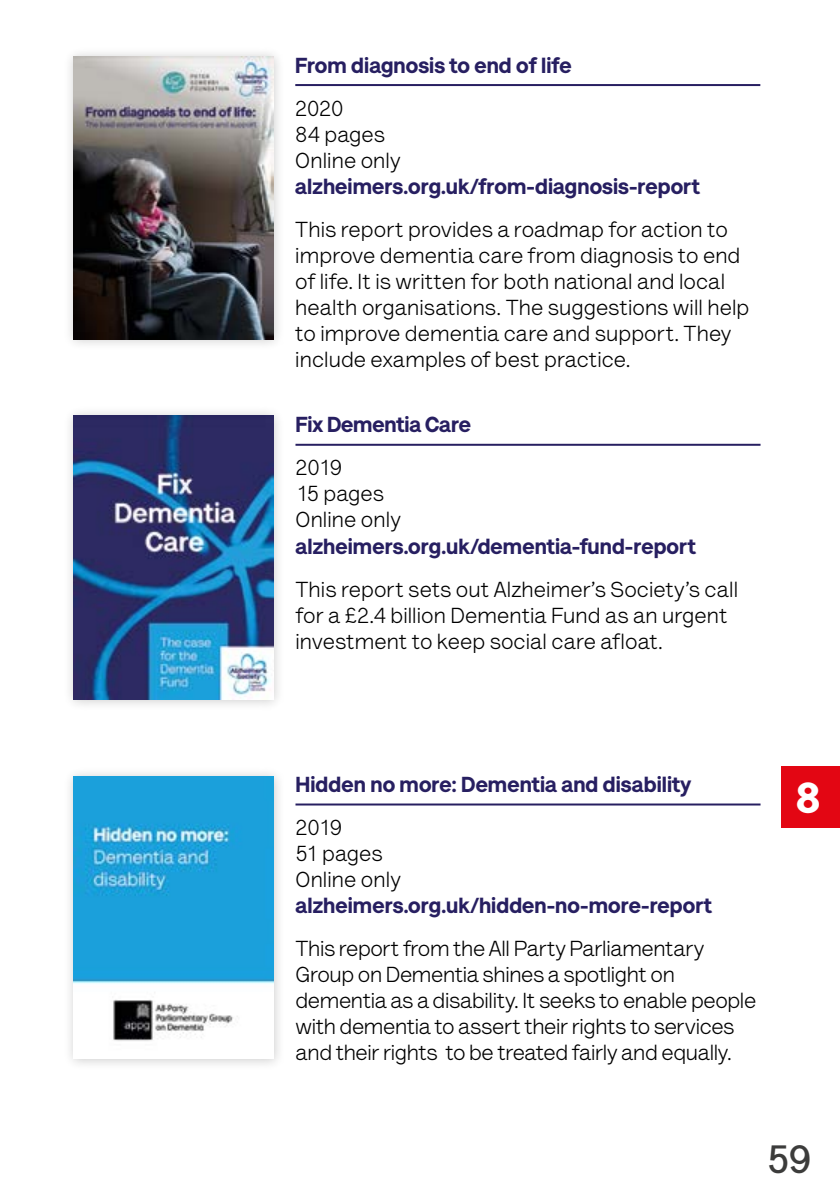
<style>
.page{position:relative;width:840px;height:1191px;background:#fff}
.page>*{position:absolute;margin:0;border:0;box-sizing:border-box;transform-origin:0 0}
.t1{font:900 44px "AS Lettera Text";color:#fff}
.t2{font:700 40px "AS Lettera Text";color:#3c3c3b}
.t3{font:22px/26px "AS Lettera Text";color:#000}
.t4{font:900 22px "AS Lettera Text";letter-spacing:.005em;color:#271f61}
</style>
<div class="page">
<div style="left:780px;top:766px;width:59px;height:61px;background:#e30613"></div>
<div style="left:63px;top:47px;width:222px;height:305px;background:#000;opacity:.2"></div>
<img style="left:73px;top:57px;width:200px;height:282px">
<hr style="left:295px;top:84px;width:464px;height:2px;background:#271f61">
<div style="left:63px;top:406px;width:222px;height:305px;background:#000;opacity:.2"></div>
<img style="left:73px;top:416px;width:200px;height:284px">
<div style="left:63px;top:766px;width:222px;height:305px;background:#000;opacity:.2"></div>
<img style="left:73px;top:776px;width:201px;height:283px">
<hr style="left:295px;top:444px;width:465px;height:2px;background:#271f61">
<hr style="left:295px;top:803px;width:465px;height:2px;background:#271f61">
<p class="t4" style="left:295px;top:47px;width:278px">From diagnosis to end of life</p>
<p class="t3" style="left:295px;top:93px;width:107px">2020<br>84 pages<br>Online only</p>
<p class="t4" style="left:295px;top:168px;width:405px">alzheimers.org.uk/from-diagnosis-report</p>
<p class="t3" style="left:295px;top:215px;width:455px">This report provides a roadmap for action to improve dementia care from diagnosis to end of life. It is written for both national and local health organisations. The suggestions will help to improve dementia care and support. They include examples of best practice.</p>
<p class="t4" style="left:295px;top:407px;width:177px">Fix Dementia Care</p>
<p class="t3" style="left:295px;top:453px;width:107px">2019<br>15 pages<br>Online only</p>
<p class="t4" style="left:295px;top:528px;width:401px">alzheimers.org.uk/dementia-fund-report</p>
<p class="t3" style="left:295px;top:574px;width:444px">This report sets out Alzheimer’s Society’s call for a £2.4 billion Dementia Fund as an urgent investment to keep social care afloat.</p>
<p class="t4" style="left:295px;top:766px;width:397px">Hidden no more: Dementia and disability</p>
<p class="t3" style="left:295px;top:813px;width:107px">2019<br>51 pages<br>Online only</p>
<p class="t4" style="left:295px;top:887px;width:417px">alzheimers.org.uk/hidden-no-more-report</p>
<p class="t3" style="left:295px;top:934px;width:462px">This report from the All Party Parliamentary Group on Dementia shines a spotlight on dementia as a disability. It seeks to enable people with dementia to assert their rights to services and their rights to be treated fairly and equally.</p>
<h1 class="t1" style="left:795px;top:761px;width:26px">8</h1>
<h2 class="t2" style="left:766px;top:1128px;width:46px">59</h2>
</div>
